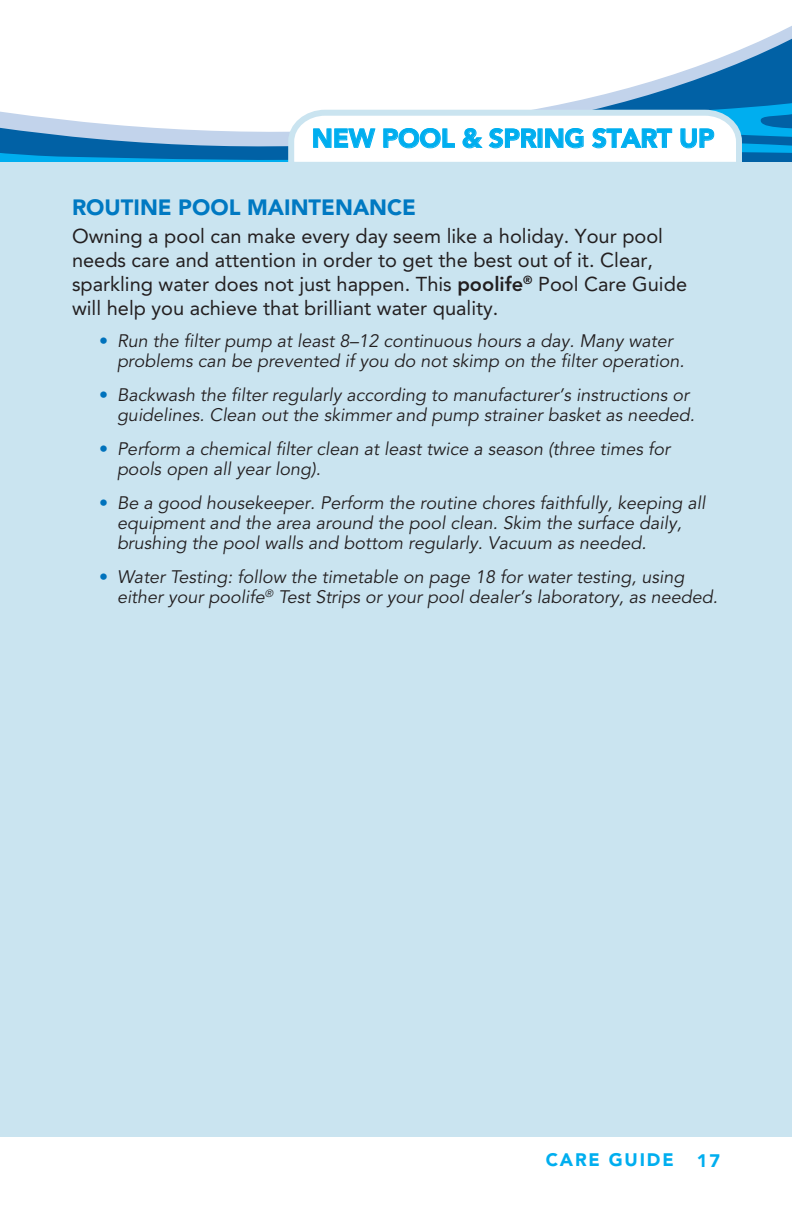
<style>
.page{position:relative;width:792px;height:1224px;background:#fff}
.page>*{position:absolute;margin:0;border:0;box-sizing:border-box;transform-origin:0 0}
.t1{font:900 26px "Avenir";letter-spacing:-.01em;color:#00aeef}
.t2{font:900 22px "Avenir";color:#0079c2}
.t3{font:20px/24px "Avenir";color:#231f20}
.t4{font:italic 18px/20px "Avenir";color:#231f20}
.t5{font:900 18px "Avenir";letter-spacing:.1em;color:#00aeef}
.s1{font-weight:800}
.s2{font-weight:800;font-style:normal;color:#0072bc}
</style>
<div class="page">
<svg style="left:585px;top:26px;width:207px;height:73px"></svg>
<div style="left:0;top:162px;width:792px;height:975px;background:#cae4f0"></div>
<svg style="left:0;top:99px;width:792px;height:63px"></svg>
<h1 class="t1" style="left:312px;top:123px;width:404px">NEW POOL &amp; SPRING START UP</h1>
<p class="t2" style="left:72px;top:194px;width:346px">ROUTINE POOL MAINTENANCE</p>
<p class="t3" style="left:72px;top:224px;width:617px">Owning a pool can make every day seem like a holiday. Your pool needs care and attention in order to get the best out of it. Clear, sparkling water does not just happen. This <span class="s1">poolife</span><sup>®</sup> Pool Care Guide will help you achieve that brilliant water quality.</p>
<p class="t4" style="left:117px;top:331px;width:569px;text-indent:-18px"><span class="s2">•</span> Run the filter pump at least 8–12 continuous hours a day. Many water problems can be prevented if you do not skimp on the filter operation.</p>
<p class="t4" style="left:117px;top:385px;width:579px;text-indent:-18px"><span class="s2">•</span> Backwash the filter regularly according to manufacturer’s instructions or guidelines. Clean out the skimmer and pump strainer basket as needed.</p>
<p class="t4" style="left:117px;top:439px;width:555px;text-indent:-18px"><span class="s2">•</span> Perform a chemical filter clean at least twice a season (three times for pools open all year long).</p>
<p class="t4" style="left:117px;top:493px;width:590px;text-indent:-18px"><span class="s2">•</span> Be a good housekeeper. Perform the routine chores faithfully, keeping all equipment and the area around the pool clean. Skim the surface daily, brushing the pool walls and bottom regularly. Vacuum as needed.</p>
<p class="t4" style="left:117px;top:567px;width:602px;text-indent:-18px"><span class="s2">•</span> Water Testing: follow the timetable on page 18 for water testing, using either your poolife<sup>®</sup> Test Strips or your pool dealer’s laboratory, as needed.</p>
<p class="t5" style="left:546px;top:1149px;width:129px">CARE GUIDE</p>
<p class="t5" style="left:697px;top:1149px;width:25px">17</p>
</div>
